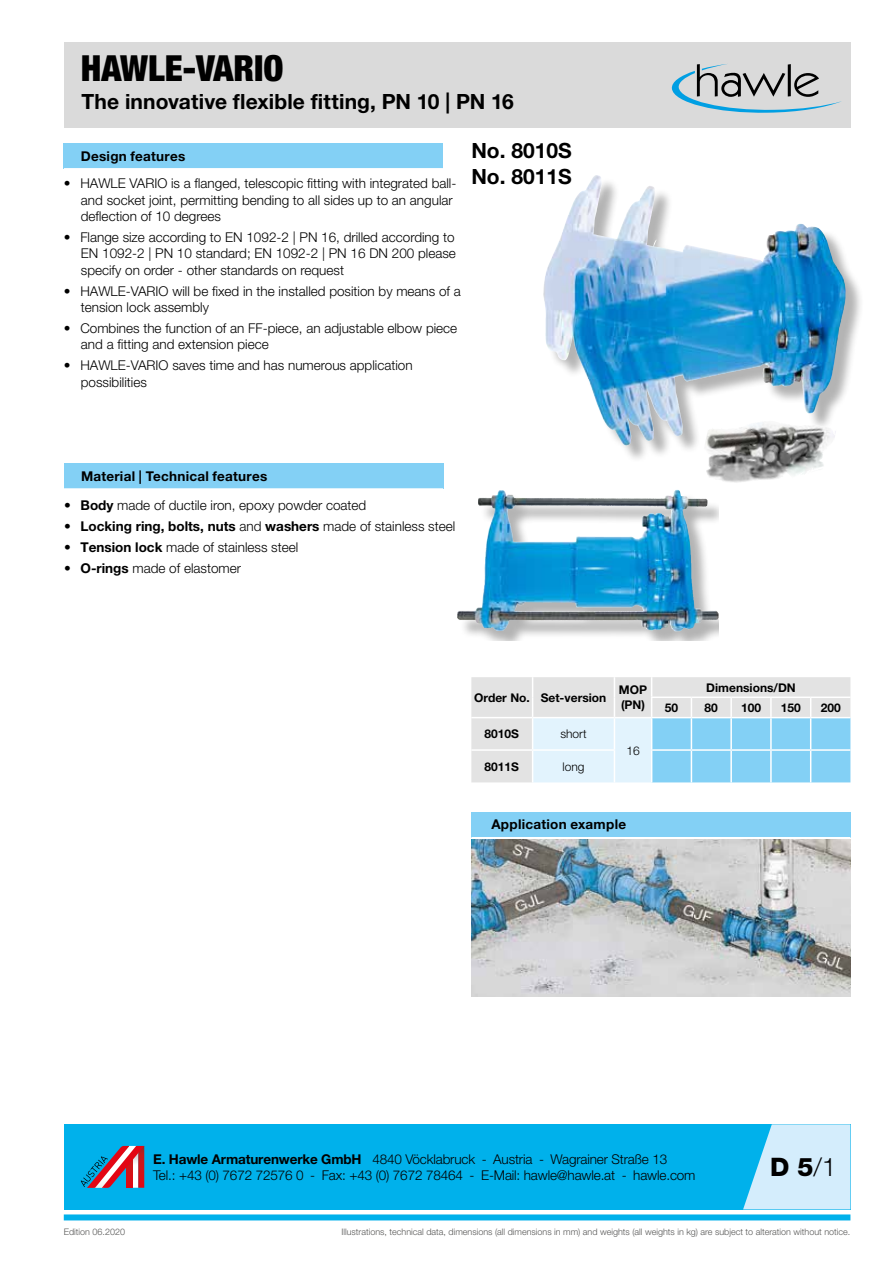
<style>
.page{position:relative;width:893px;height:1263px;background:#fff}
.page>*{position:absolute;margin:0;border:0;box-sizing:border-box;transform-origin:0 0}
.t1{font:900 condensed 36px "Helvetica Neue LT Pro";color:#000}
.t2{font:800 25.5px "Helvetica Neue LT Pro";color:#000}
.t3{font:700 21px/25.2px "Helvetica Neue LT Pro";letter-spacing:.005em;color:#000}
.t4{font:300 13.5px/16.5px "Helvetica Neue LT Pro";color:#000}
.t5{font:700 13.5px "Helvetica Neue LT Pro";letter-spacing:.015em;color:#000}
.t6{font:700 12px/15px "Helvetica Neue LT Pro";color:#000}
.t7{font:300 12px "Helvetica Neue LT Pro";color:#000}
.t8{font:300 9px "Helvetica Neue LT Pro";color:#575756}
.s1{font-weight:700}
.s2{font-weight:300}
</style>
<div class="page">
<div style="left:64px;top:1214px;width:786px;height:6px;background:#00b1eb"></div>
<div style="left:64px;top:1124px;width:786px;height:85px;background:#00b1eb"></div>
<svg style="left:743px;top:1124px;width:107px;height:85px"></svg>
<div style="left:64px;top:43px;width:786px;height:85px;background:#dadada"></div>
<svg style="left:671px;top:64px;width:171px;height:49px"></svg>
<svg style="left:81px;top:1146px;width:63px;height:42px"></svg>
<svg style="left:471px;top:677px;width:379px;height:105px"></svg>
<hr style="left:471px;top:717px;width:62px;height:1px;background:#fff">
<hr style="left:533px;top:717px;width:81px;height:1px;background:#fff">
<hr style="left:532px;top:718px;width:1px;height:31px;background:#fff">
<hr style="left:614px;top:717px;width:38px;height:1px;background:#fff">
<hr style="left:614px;top:718px;width:1px;height:31px;background:#fff">
<hr style="left:652px;top:717px;width:39px;height:1px;background:#fff">
<hr style="left:651px;top:718px;width:1px;height:31px;background:#fff">
<hr style="left:691px;top:717px;width:40px;height:1px;background:#fff">
<hr style="left:691px;top:718px;width:1px;height:31px;background:#fff">
<hr style="left:731px;top:717px;width:40px;height:1px;background:#fff">
<hr style="left:730px;top:718px;width:2px;height:31px;background:#fff">
<hr style="left:771px;top:717px;width:40px;height:1px;background:#fff">
<hr style="left:770px;top:718px;width:2px;height:31px;background:#fff">
<hr style="left:811px;top:717px;width:39px;height:1px;background:#fff">
<hr style="left:810px;top:718px;width:1px;height:31px;background:#fff">
<hr style="left:471px;top:749px;width:62px;height:2px;background:#fff">
<hr style="left:533px;top:749px;width:82px;height:2px;background:#fff">
<hr style="left:532px;top:751px;width:1px;height:31px;background:#fff">
<hr style="left:614px;top:751px;width:1px;height:31px;background:#fff">
<hr style="left:651px;top:749px;width:40px;height:2px;background:#fff">
<hr style="left:651px;top:751px;width:1px;height:31px;background:#fff">
<hr style="left:691px;top:749px;width:40px;height:2px;background:#fff">
<hr style="left:691px;top:751px;width:1px;height:31px;background:#fff">
<hr style="left:731px;top:749px;width:40px;height:2px;background:#fff">
<hr style="left:730px;top:751px;width:2px;height:31px;background:#fff">
<hr style="left:771px;top:749px;width:40px;height:2px;background:#fff">
<hr style="left:770px;top:751px;width:2px;height:31px;background:#fff">
<hr style="left:811px;top:749px;width:39px;height:2px;background:#fff">
<hr style="left:810px;top:751px;width:1px;height:31px;background:#fff">
<img style="left:471px;top:840px;width:379px;height:157px">
<div style="left:546px;top:178px;width:318px;height:285px;background:#000;opacity:.3"></div>
<img style="left:568px;top:175px;width:28px;height:41px">
<div style="left:460px;top:493px;width:259px;height:147px;background:#000;opacity:.3"></div>
<img style="left:574px;top:491px;width:101px;height:8px">
<img style="left:704px;top:421px;width:102px;height:62px">
<div style="left:64px;top:143px;width:379px;height:26px;background:#83d0f5"></div>
<hr style="left:64px;top:168px;width:379px;height:2px;background:#fff">
<div style="left:471px;top:812px;width:379px;height:26px;background:#83d0f5"></div>
<hr style="left:471px;top:837px;width:379px;height:1px;background:#fff">
<div style="left:64px;top:463px;width:379px;height:26px;background:#83d0f5"></div>
<hr style="left:64px;top:488px;width:379px;height:2px;background:#fff">
<h1 class="t1" style="left:81px;top:46px;width:204px">HAWLE-VARIO</h1>
<h3 class="t3" style="left:82px;top:88px;width:434px">The innovative flexible fitting, PN 10 | PN 16</h3>
<p class="t5" style="left:81px;top:147px;width:106px">Design features</p>
<p class="t4" style="left:81px;top:175px;width:377px;text-indent:-17px">• HAWLE VARIO is a flanged, telescopic fitting with integrated ball&shy;and socket joint, permitting bending to all sides up to an angular deflection of 10 degrees</p>
<p class="t4" style="left:81px;top:229px;width:376px;text-align:justify;text-indent:-17px">• Flange size according to EN 1092-2 | PN 16, drilled according to EN 1092-2 | PN 10 standard; EN 1092-2 | PN 16 DN 200 please specify on order - other standards on request</p>
<p class="t4" style="left:81px;top:282px;width:381px;text-indent:-17px">• HAWLE-VARIO will be fixed in the installed position by means of a tension lock assembly</p>
<p class="t4" style="left:81px;top:320px;width:378px;text-indent:-17px">• Combines the function of an FF-piece, an adjustable elbow piece and a fitting and extension piece</p>
<p class="t4" style="left:81px;top:357px;width:333px;text-indent:-17px">• HAWLE-VARIO saves time and has numerous application possibilities</p>
<h3 class="t3" style="left:471px;top:138px;width:102px">No. 8010S<br>No. 8011S</h3>
<p class="t5" style="left:81px;top:468px;width:188px">Material | Technical features</p>
<p class="t4" style="left:64px;top:497px;width:304px">• <span class="s1">Body</span> made of ductile iron, epoxy powder coated</p>
<p class="t5" style="left:64px;top:518px;width:393px"><span class="s2">•</span> Locking ring, bolts, nuts <span class="s2">and</span> washers <span class="s2">made of stainless steel</span></p>
<p class="t4" style="left:64px;top:538px;width:236px">• <span class="s1">Tension lock</span> made of stainless steel</p>
<p class="t4" style="left:64px;top:559px;width:179px">• <span class="s1">O-rings</span> made of elastomer</p>
<p class="t6" style="left:474px;top:690px;width:134px">Order No. Set-version</p>
<p class="t6" style="left:619px;top:682px;width:30px">MOP (PN)</p>
<p class="t6" style="left:706px;top:679px;width:91px">Dimensions/DN</p>
<p class="t7" style="left:560px;top:726px;width:28px">short</p>
<p class="t7" style="left:562px;top:759px;width:24px">long</p>
<p class="t6" style="left:665px;top:700px;width:15px">50</p>
<p class="t6" style="left:705px;top:700px;width:15px">80</p>
<p class="t6" style="left:741px;top:700px;width:22px">100</p>
<p class="t6" style="left:781px;top:700px;width:22px">150</p>
<p class="t6" style="left:821px;top:700px;width:22px">200</p>
<p class="t6" style="left:484px;top:726px;width:36px">8010S</p>
<p class="t7" style="left:626px;top:743px;width:15px">16</p>
<p class="t6" style="left:484px;top:759px;width:36px">8011S</p>
<p class="t5" style="left:491px;top:816px;width:136px">Application example</p>
<p class="t4" style="left:153px;top:1150px;width:544px"><span class="s1">E. Hawle Armaturenwerke GmbH</span> 4840 Vöcklabruck - Austria - Wagrainer Straße 13<br>Tel.: +43 (0) 7672 72576 0 - Fax: +43 (0) 7672 78464 - E-Mail: hawle@hawle.at - hawle.com</p>
<h2 class="t2" style="left:770px;top:1152px;width:68px">D 5<span class="s2">/1</span></h2>
<p class="t8" style="left:64px;top:1227px;width:63px">Edition 06.2020</p>
<p class="t8" style="left:341px;top:1227px;width:511px">Illustrations, technical data, dimensions (all dimensions in mm) and weights (all weights in kg) are subject to alteration without notice.</p>
</div>
